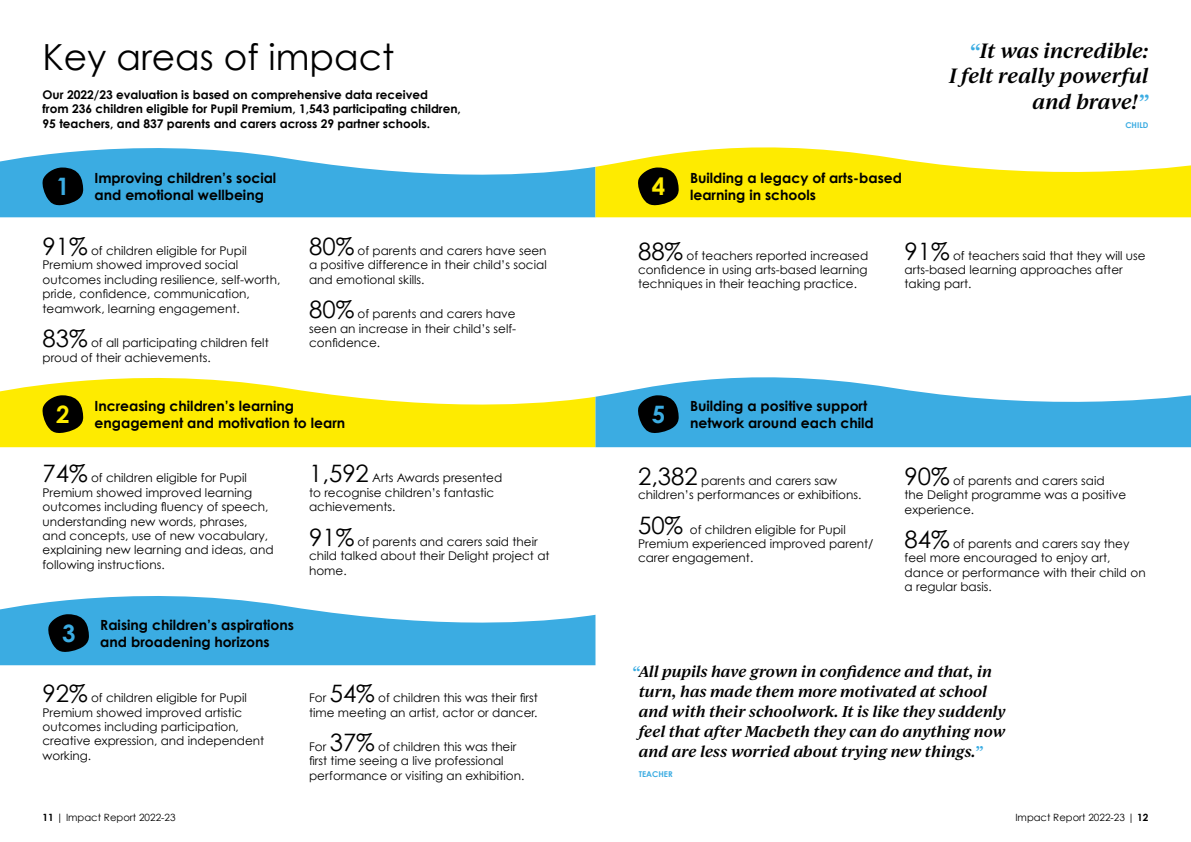
<style>
.page{position:relative;width:1191px;height:842px;background:#fff}
.page>*{position:absolute;margin:0;border:0;box-sizing:border-box;transform-origin:0 0}
.t1{font:36px "Century Gothic";color:#000}
.t2{font:italic 600 19.8px/25.6px "Ivy Journal";letter-spacing:-.01em;color:#000;text-align:right}
.t3{font:italic 600 15px/20px "Ivy Journal";letter-spacing:-.01em;color:#000}
.t4{font:700 14px/16.8px "Century Gothic";color:#000}
.t5{font:12px/14.4px "Century Gothic";color:#000}
.t6{font:700 12px/14.4px "Century Gothic";color:#000}
.t7{font:10px "Century Gothic";color:#000}
.t8{font:700 8px "Century Gothic";color:#3bace2}
.s1{font-size:24px}
.s2{color:#3bace2}
.s3{font-weight:700}
</style>
<div class="page">
<svg style="left:0;top:596px;width:595px;height:69px;fill:#3bace2"></svg>
<svg style="left:0;top:148px;width:595px;height:69px;fill:#3bace2"></svg>
<svg style="left:0;top:377px;width:595px;height:70px;fill:#feeb00"></svg>
<svg style="left:41px;top:168px;width:43px;height:39px;background:#102f3e"></svg>
<svg style="left:41px;top:395px;width:43px;height:40px;background:#4a4400"></svg>
<svg style="left:47px;top:614px;width:42px;height:40px;background:#102f3e"></svg>
<svg style="left:595px;top:147px;width:596px;height:70px;fill:#feeb00"></svg>
<svg style="left:595px;top:377px;width:596px;height:70px;fill:#3bace2"></svg>
<svg style="left:637px;top:168px;width:42px;height:39px;background:#423d00"></svg>
<svg style="left:637px;top:395px;width:42px;height:40px;background:#102f3e"></svg>
<h1 class="t1" style="left:43px;top:35px;width:353px">Key areas of impact</h1>
<p class="t6" style="left:43px;top:87px;width:420px">Our 2022/23 evaluation is based on comprehensive data received<br>from 236 children eligible for Pupil Premium, 1,543 participating children,<br>95 teachers, and 837 parents and carers across 29 partner schools.</p>
<p class="t4" style="left:56px;top:169px;width:221px;text-indent:38px">Improving children’s social<br><sup>1</sup> and emotional wellbeing</p>
<p class="t5" style="left:43px;top:243px;width:239px"><span class="s1">91%</span> of children eligible for Pupil Premium showed improved social outcomes including resilience, self-worth, pride, confidence, communication, teamwork, learning engagement.</p>
<p class="t5" style="left:43px;top:335px;width:228px"><span class="s1">83%</span> of all participating children felt proud of their achievements.</p>
<p class="t5" style="left:309px;top:243px;width:239px;text-align:justify"><span class="s1">80%</span> of parents and carers have seen a positive difference in their child’s social and emotional skills.</p>
<p class="t5" style="left:309px;top:307px;width:209px;text-align:justify"><span class="s1">80%</span> of parents and carers have seen an increase in their child’s self&shy;confidence.</p>
<p class="t4" style="left:56px;top:397px;width:290px;text-indent:38px">Increasing children’s learning<br><sup>2</sup> engagement and motivation to learn</p>
<p class="t5" style="left:43px;top:471px;width:233px"><span class="s1">74%</span> of children eligible for Pupil Premium showed improved learning outcomes including fluency of speech, understanding new words, phrases, and concepts, use of new vocabulary, explaining new learning and ideas, and following instructions.</p>
<p class="t5" style="left:309px;top:471px;width:195px"><span class="s1">1,592</span> Arts Awards presented to recognise children’s fantastic achievements.</p>
<p class="t5" style="left:309px;top:534px;width:242px"><span class="s1">91%</span> of parents and carers said their child talked about their Delight project at home.</p>
<p class="t4" style="left:62px;top:616px;width:233px;text-indent:38px">Raising children’s aspirations<br><sup>3</sup> and broadening horizons</p>
<p class="t5" style="left:43px;top:690px;width:223px"><span class="s1">92%</span> of children eligible for Pupil<br>Premium showed improved artistic outcomes including participation, creative expression, and independent working.</p>
<p class="t5" style="left:309px;top:690px;width:230px">For <span class="s1">54%</span> of children this was their first time meeting an artist, actor or dancer.</p>
<p class="t5" style="left:309px;top:739px;width:217px">For <span class="s1">37%</span> of children this was their first time seeing a live professional performance or visiting an exhibition.</p>
<p class="t4" style="left:652px;top:169px;width:252px;text-indent:38px">Building a legacy of arts-based<br><sup>4</sup> learning in schools</p>
<h2 class="t2" style="left:949px;top:37px;width:201px"><span class="s2">“</span>It was incredible:<br>I felt really powerful and brave!<span class="s2">”</span></h2>
<p class="t8" style="left:1125px;top:120px;width:25px">CHILD</p>
<p class="t5" style="left:638px;top:248px;width:232px;text-align:justify"><span class="s1">88%</span> of teachers reported increased confidence in using arts-based learning techniques in their teaching practice.</p>
<p class="t5" style="left:904px;top:248px;width:242px"><span class="s1">91%</span> of teachers said that they will use arts-based learning approaches after taking part.</p>
<p class="t4" style="left:652px;top:397px;width:223px;text-indent:38px">Building a positive support<br><sup>5</sup> network around each child</p>
<p class="t5" style="left:638px;top:473px;width:225px"><span class="s1">2,382</span> parents and carers saw children’s performances or exhibitions.</p>
<p class="t5" style="left:638px;top:522px;width:237px"><span class="s1">50%</span> of children eligible for Pupil<br>Premium experienced improved parent/ carer engagement.</p>
<p class="t5" style="left:904px;top:473px;width:223px"><span class="s1">90%</span> of parents and carers said the Delight programme was a positive experience.</p>
<p class="t5" style="left:904px;top:536px;width:243px"><span class="s1">84%</span> of parents and carers say they feel more encouraged to enjoy art, dance or performance with their child on a regular basis.</p>
<p class="t3" style="left:639px;top:660px;width:368px;text-indent:-7px"><span class="s2">“</span>All pupils have grown in confidence and that, in turn, has made them more motivated at school and with their schoolwork. It is like they suddenly feel that after Macbeth they can do anything now and are less worried about trying new things.<span class="s2">”</span></p>
<p class="t8" style="left:639px;top:769px;width:35px">TEACHER</p>
<p class="t7" style="left:43px;top:811px;width:135px"><span class="s3">11</span> | Impact Report 2022-23</p>
<p class="t7" style="left:1015px;top:811px;width:135px">Impact Report 2022-23 | <span class="s3">12</span></p>
</div>
